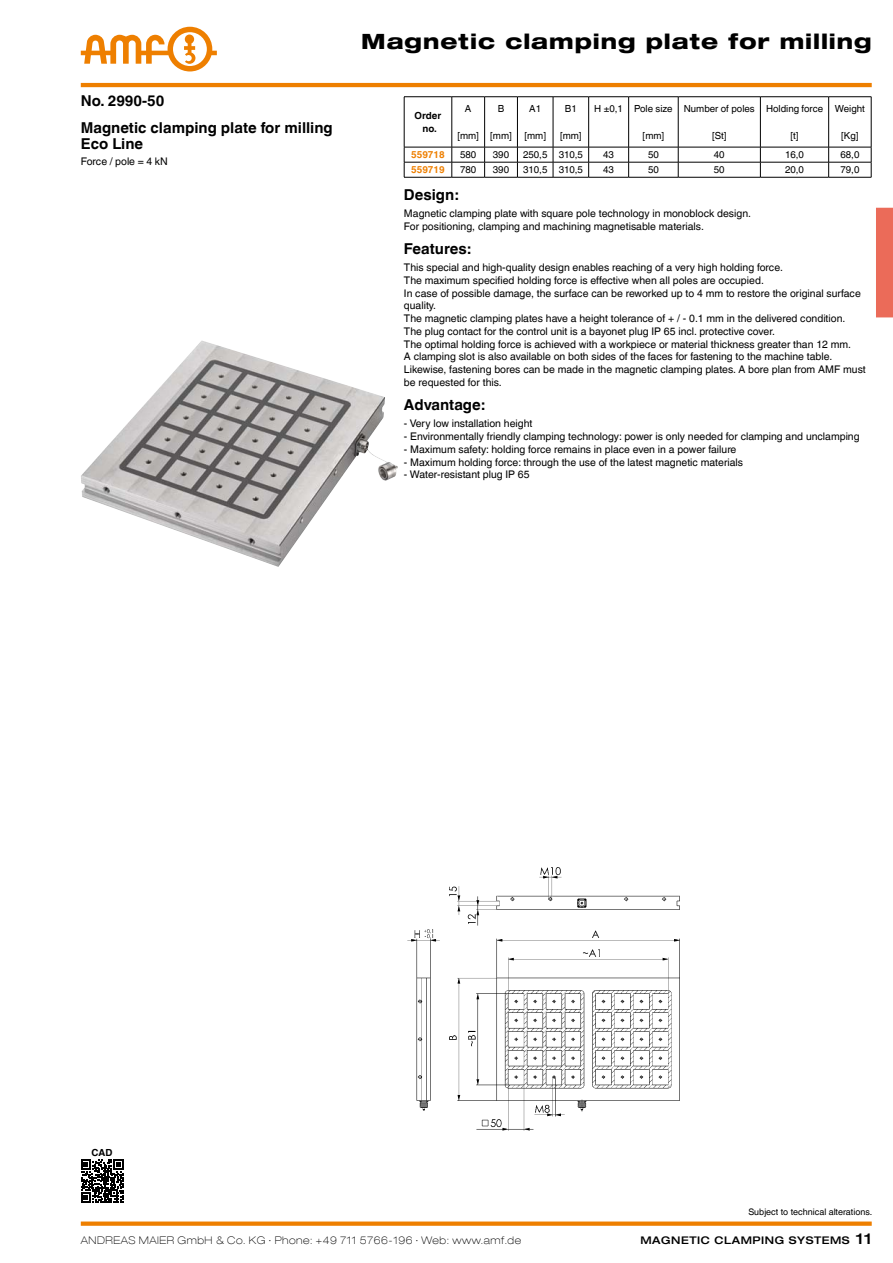
<style>
.page{position:relative;width:893px;height:1263px;background:#fff}
.page>*{position:absolute;margin:0;border:0;box-sizing:border-box;transform-origin:0 0}
.t1{font:800 expanded 21px "Helvetica Neue LT Com";letter-spacing:.045em;color:#000}
.t2{font:700 15px/16px "Helvetica World";color:#000}
.t3{font:10.5px/12.8px "Helvetica World";color:#000}
.t4{font:100 expanded 10.5px "Helvetica Neue LT Com";letter-spacing:.05em;color:#000}
.t5{font:500 expanded 10.5px "Helvetica Neue LT Com";letter-spacing:.05em;color:#000}
.t6{font:9.75px "Helvetica World";color:#000}
.t7{font:700 9.75px "Helvetica World";color:#ee7f00}
.t8{font:700 9.75px/12.8px "Helvetica World";color:#000;text-align:center}
.t9{font:9px "Helvetica World";color:#000}
.s1{font-size:15px}
</style>
<div class="page">
<hr style="left:81px;top:83px;width:791px;height:4px;background:#ee7f00">
<svg style="left:81px;top:27px;width:136px;height:44px"></svg>
<div style="left:876px;top:208px;width:17px;height:109px;background:#eb6b59"></div>
<div style="left:81px;top:1221px;width:791px;height:5px;background:#ee7f00"></div>
<img style="left:407px;top:867px;width:273px;height:264px">
<img style="left:81px;top:340px;width:317px;height:227px">
<hr style="left:404px;top:96px;width:48px;height:1px;background:#000">
<hr style="left:452px;top:96px;width:33px;height:1px;background:#000">
<hr style="left:485px;top:96px;width:32px;height:1px;background:#000">
<hr style="left:517px;top:96px;width:36px;height:1px;background:#000">
<hr style="left:553px;top:96px;width:36px;height:1px;background:#000">
<hr style="left:589px;top:96px;width:40px;height:1px;background:#000">
<hr style="left:629px;top:96px;width:49px;height:1px;background:#000">
<hr style="left:678px;top:96px;width:82px;height:1px;background:#000">
<hr style="left:760px;top:96px;width:69px;height:1px;background:#000">
<hr style="left:829px;top:96px;width:42px;height:1px;background:#000">
<svg style="left:404px;top:97px;width:468px;height:80px"></svg>
<hr style="left:404px;top:177px;width:48px;height:1px;background:#000">
<hr style="left:452px;top:177px;width:33px;height:1px;background:#000">
<hr style="left:485px;top:177px;width:32px;height:1px;background:#000">
<hr style="left:517px;top:177px;width:36px;height:1px;background:#000">
<hr style="left:553px;top:177px;width:36px;height:1px;background:#000">
<hr style="left:589px;top:177px;width:40px;height:1px;background:#000">
<hr style="left:629px;top:177px;width:49px;height:1px;background:#000">
<hr style="left:678px;top:177px;width:82px;height:1px;background:#000">
<hr style="left:760px;top:177px;width:69px;height:1px;background:#000">
<hr style="left:829px;top:177px;width:42px;height:1px;background:#000">
<svg style="left:81px;top:1160px;width:42px;height:42px"></svg>
<h2 class="t2" style="left:81px;top:93px;width:85px">No. 2990-50</h2>
<h2 class="t2" style="left:81px;top:120px;width:254px">Magnetic clamping plate for milling<br>Eco Line</h2>
<p class="t3" style="left:81px;top:155px;width:88px">Force / pole = 4 kN</p>
<h1 class="t1" style="left:361px;top:28px;width:512px">Magnetic clamping plate for milling</h1>
<p class="t8" style="left:415px;top:109px;width:28px">Order no.</p>
<p class="t6" style="left:465px;top:103px;width:8px">A</p>
<p class="t6" style="left:457px;top:130px;width:23px">[mm]</p>
<p class="t6" style="left:498px;top:103px;width:8px">B</p>
<p class="t6" style="left:490px;top:130px;width:23px">[mm]</p>
<p class="t6" style="left:529px;top:103px;width:13px">A1</p>
<p class="t6" style="left:524px;top:130px;width:23px">[mm]</p>
<p class="t6" style="left:565px;top:103px;width:13px">B1</p>
<p class="t6" style="left:560px;top:130px;width:23px">[mm]</p>
<p class="t6" style="left:594px;top:103px;width:80px">H ±0,1 Pole size</p>
<p class="t6" style="left:643px;top:130px;width:23px">[mm]</p>
<p class="t6" style="left:684px;top:103px;width:72px">Number of poles</p>
<p class="t6" style="left:712px;top:130px;width:16px">[St]</p>
<p class="t6" style="left:766px;top:103px;width:59px">Holding force</p>
<p class="t6" style="left:790px;top:130px;width:10px">[t]</p>
<p class="t6" style="left:835px;top:103px;width:31px">Weight</p>
<p class="t6" style="left:841px;top:130px;width:19px">[Kg]</p>
<p class="t7" style="left:411px;top:149px;width:35px">559718</p>
<p class="t6" style="left:460px;top:149px;width:18px">580</p>
<p class="t6" style="left:493px;top:149px;width:18px">390</p>
<p class="t6" style="left:523px;top:149px;width:62px">250,5 310,5</p>
<p class="t6" style="left:603px;top:149px;width:12px">43</p>
<p class="t6" style="left:648px;top:149px;width:12px">50</p>
<p class="t6" style="left:714px;top:149px;width:12px">40</p>
<p class="t6" style="left:785px;top:149px;width:20px">16,0</p>
<p class="t6" style="left:840px;top:149px;width:20px">68,0</p>
<p class="t7" style="left:411px;top:164px;width:35px">559719</p>
<p class="t6" style="left:460px;top:164px;width:18px">780</p>
<p class="t6" style="left:493px;top:164px;width:18px">390</p>
<p class="t6" style="left:523px;top:164px;width:62px">310,5 310,5</p>
<p class="t6" style="left:603px;top:164px;width:12px">43</p>
<p class="t6" style="left:648px;top:164px;width:12px">50</p>
<p class="t6" style="left:714px;top:164px;width:12px">50</p>
<p class="t6" style="left:785px;top:164px;width:20px">20,0</p>
<p class="t6" style="left:840px;top:164px;width:20px">79,0</p>
<h2 class="t2" style="left:404px;top:187px;width:56px">Design:</h2>
<p class="t3" style="left:404px;top:207px;width:349px">Magnetic clamping plate with square pole technology in monoblock design.<br>For positioning, clamping and machining magnetisable materials.</p>
<h2 class="t2" style="left:404px;top:241px;width:68px">Features:</h2>
<p class="t3" style="left:404px;top:261px;width:463px">This special and high-quality design enables reaching of a very high holding force.<br>The maximum specified holding force is effective when all poles are occupied.<br>In case of possible damage, the surface can be reworked up to 4 mm to restore the original surface quality.<br>The magnetic clamping plates have a height tolerance of + / - 0.1 mm in the delivered condition.<br>The plug contact for the control unit is a bayonet plug IP 65 incl. protective cover.<br>The optimal holding force is achieved with a workpiece or material thickness greater than 12 mm.<br>A clamping slot is also available on both sides of the faces for fastening to the machine table.<br>Likewise, fastening bores can be made in the magnetic clamping plates. A bore plan from AMF must be requested for this.</p>
<h2 class="t2" style="left:404px;top:397px;width:82px">Advantage:</h2>
<p class="t3" style="left:404px;top:417px;width:130px">- Very low installation height</p>
<p class="t3" style="left:404px;top:430px;width:457px">- Environmentally friendly clamping technology: power is only needed for clamping and unclamping</p>
<p class="t3" style="left:404px;top:443px;width:334px">- Maximum safety: holding force remains in place even in a power failure</p>
<p class="t3" style="left:404px;top:456px;width:341px">- Maximum holding force: through the use of the latest magnetic materials</p>
<p class="t3" style="left:404px;top:468px;width:127px">- Water-resistant plug IP 65</p>
<p class="t8" style="left:92px;top:1146px;width:22px">CAD</p>
<p class="t9" style="left:748px;top:1207px;width:125px">Subject to technical alterations.</p>
<p class="t4" style="left:81px;top:1233px;width:442px">ANDREAS MAIER GmbH &amp; Co. KG ∙ Phone: +49 711 5766-196 ∙ Web: www.amf.de</p>
<p class="t5" style="left:640px;top:1233px;width:233px">MAGNETIC CLAMPING SYSTEMS <span class="s1">11</span></p>
</div>
